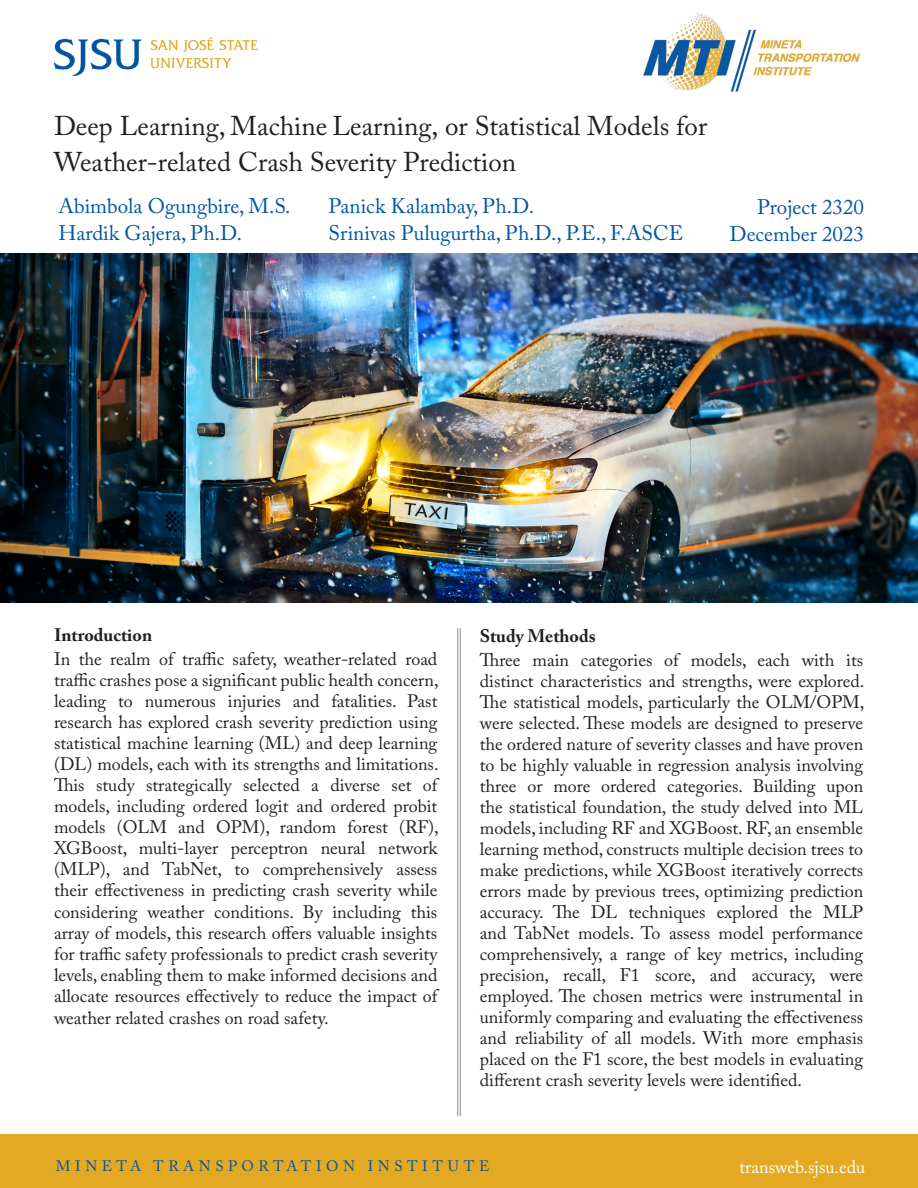
<style>
.page{position:relative;width:918px;height:1188px;background:#fff}
.page>*{position:absolute;margin:0;border:0;box-sizing:border-box;transform-origin:0 0}
.t1{font:27px/36.3px "Adobe Caslon Pro";color:#231f20}
.Project____Month_Yea{font:21px/27px "Adobe Caslon Pro";color:#0156a3;text-align:right}
.Body_Text{font:18px/21px "Adobe Caslon Pro";color:#231f20;text-align:justify}
.t2{font:700 18px "Adobe Caslon Pro";color:#231f20}
.t3{font:18px "Adobe Caslon Pro";color:#fff}
.t4{font:15px "Adobe Caslon Pro";letter-spacing:.3em;color:#0156a3}
</style>
<div class="page">
<div style="left:0;top:1134px;width:918px;height:54px;background:#e4a922"></div>
<hr style="left:460px;top:628px;width:1px;height:488px;background:#8a8c8f">
<hr style="left:457px;top:628px;width:1px;height:488px;background:#8a8c8f">
<img style="left:54px;top:37px;width:203px;height:39px">
<img style="left:0;top:254px;width:918px;height:349px">
<img style="left:643px;top:12px;width:217px;height:80px">
<p class="t1" style="left:54px;top:108px;width:655px">Deep Learning, Machine Learning, or Statistical Models for<br>Weather-related Crash Severity Prediction</p>
<p class="Project____Month_Yea" style="left:59px;top:192px;width:234px">Abimbola Ogungbire, M.S.</p>
<p class="Project____Month_Yea" style="left:329px;top:192px;width:207px">Panick Kalambay, Ph.D.</p>
<p class="Project____Month_Yea" style="left:59px;top:219px;width:185px">Hardik Gajera, Ph.D.</p>
<p class="Project____Month_Yea" style="left:329px;top:219px;width:356px">Srinivas Pulugurtha, Ph.D., P.E., F.ASCE</p>
<p class="Project____Month_Yea" style="left:730px;top:194px;width:136px">Project 2320<br>December 2023</p>
<p class="t2" style="left:54px;top:625px;width:100px">Introduction</p>
<p class="Body_Text" style="left:54px;top:649px;width:386px">In the realm of traffic safety, weather-related road traffic crashes pose a significant public health concern, leading to numerous injuries and fatalities. Past research has explored crash severity prediction using statistical machine learning (ML) and deep learning (DL) models, each with its strengths and limitations.<br>This study strategically selected a diverse set of models, including ordered logit and ordered probit models (OLM and OPM), random forest (RF), XGBoost, multi-layer perceptron neural network (MLP), and TabNet, to comprehensively assess their effectiveness in predicting crash severity while considering weather conditions. By including this array of models, this research offers valuable insights for traffic safety professionals to predict crash severity levels, enabling them to make informed decisions and allocate resources effectively to reduce the impact of weather related crashes on road safety.</p>
<p class="t2" style="left:480px;top:625px;width:117px">Study Methods</p>
<p class="Body_Text" style="left:480px;top:649px;width:386px">Three main categories of models, each with its distinct characteristics and strengths, were explored.<br>The statistical models, particularly the OLM/OPM, were selected. These models are designed to preserve the ordered nature of severity classes and have proven to be highly valuable in regression analysis involving three or more ordered categories. Building upon the statistical foundation, the study delved into ML models, including RF and XGBoost. RF, an ensemble learning method, constructs multiple decision trees to make predictions, while XGBoost iteratively corrects errors made by previous trees, optimizing prediction accuracy. The DL techniques explored the MLP and TabNet models. To assess model performance comprehensively, a range of key metrics, including precision, recall, F1 score, and accuracy, were employed. The chosen metrics were instrumental in uniformly comparing and evaluating the effectiveness and reliability of all models. With more emphasis placed on the F1 score, the best models in evaluating different crash severity levels were identified.</p>
<p class="t4" style="left:56px;top:1157px;width:435px">MINETA TRANSPORTATION INSTITUTE</p>
<p class="t3" style="left:740px;top:1156px;width:127px">transweb.sjsu.edu</p>
</div>
